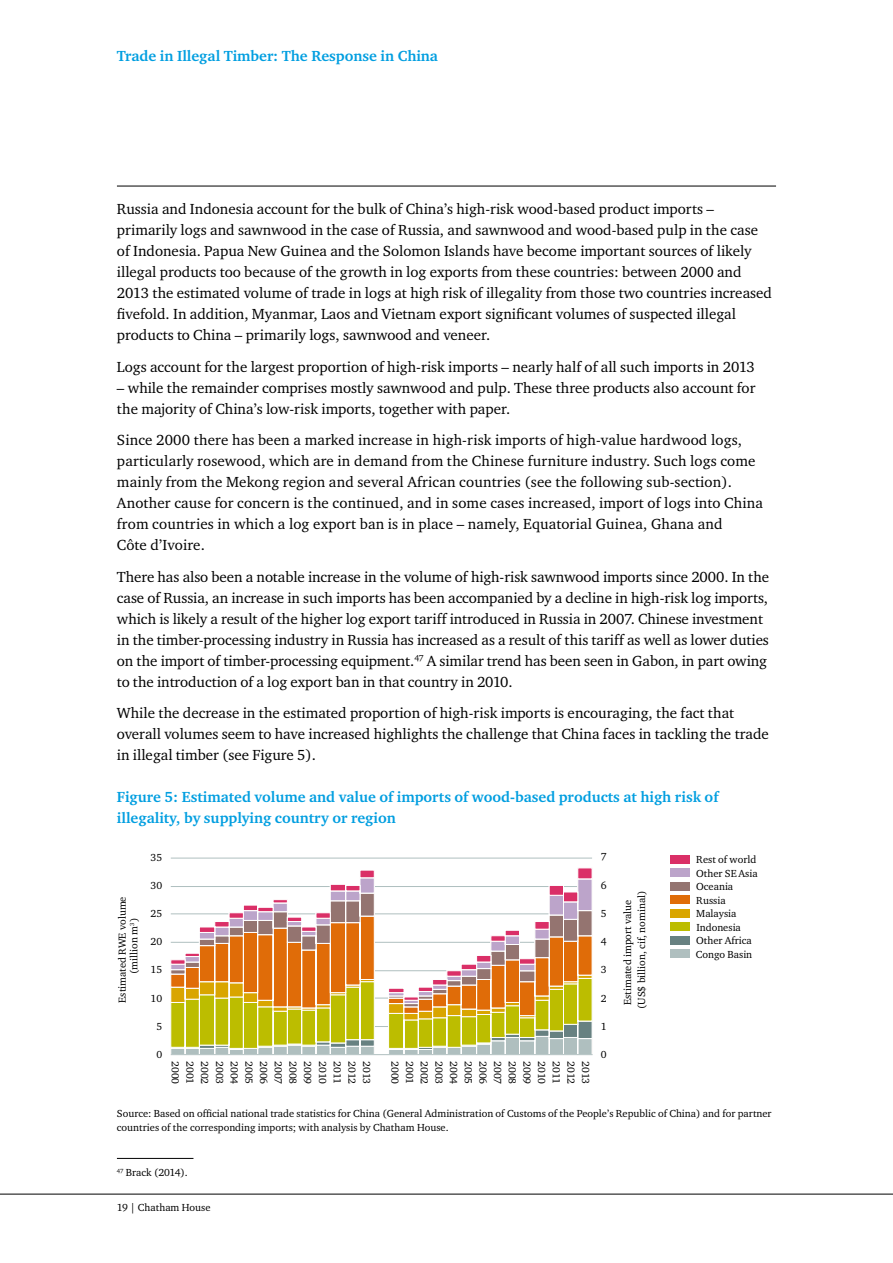
<style>
.page{position:relative;width:893px;height:1263px;background:#fff}
.page>*{position:absolute;margin:0;border:0;box-sizing:border-box;transform-origin:0 0}
.t1{font:15px/21px "Charter ITC";color:#000}
.t2{font:700 15px/21px "Charter ITC";color:#009ee0}
.t3{font:10.5px/13.5px "Charter ITC";color:#000}
.t4{font:6px "Charter ITC";color:#000}
</style>
<div class="page">
<hr style="left:117px;top:186px;width:659px;height:1px;background:#000">
<hr style="left:0;top:1194px;width:893px;height:1px;background:#000">
<hr style="left:117px;top:1158px;width:76px;height:1px;background:#000">
<div style="left:670px;top:936px;width:19px;height:8px;background:#678181"></div>
<div style="left:670px;top:909px;width:19px;height:8px;background:#d9a500"></div>
<div style="left:670px;top:895px;width:19px;height:9px;background:#e06c08"></div>
<div style="left:670px;top:868px;width:19px;height:9px;background:#bca4ca"></div>
<div style="left:670px;top:855px;width:19px;height:8px;background:#da2f67"></div>
<div style="left:670px;top:882px;width:19px;height:8px;background:#947470"></div>
<div style="left:670px;top:922px;width:19px;height:9px;background:#bcbd00"></div>
<div style="left:670px;top:949px;width:19px;height:9px;background:#afbfbf"></div>
<hr style="left:171px;top:1026px;width:421px;height:1px;background:#afbfbf">
<hr style="left:171px;top:998px;width:421px;height:1px;background:#afbfbf">
<hr style="left:171px;top:970px;width:421px;height:1px;background:#afbfbf">
<hr style="left:171px;top:942px;width:421px;height:1px;background:#afbfbf">
<hr style="left:171px;top:913px;width:421px;height:1px;background:#afbfbf">
<hr style="left:171px;top:886px;width:421px;height:1px;background:#afbfbf">
<hr style="left:171px;top:858px;width:421px;height:1px;background:#afbfbf">
<svg style="left:170px;top:870px;width:205px;height:185px"></svg>
<svg style="left:388px;top:868px;width:205px;height:186px"></svg>
<hr style="left:171px;top:1054px;width:422px;height:1px;background:#afbfbf">
<p class="t2" style="left:117px;top:45px;width:323px">Trade in Illegal Timber: The Response in China</p>
<p class="t1" style="left:117px;top:198px;width:657px">Russia and Indonesia account for the bulk of China’s high-risk wood-based product imports – primarily logs and sawnwood in the case of Russia, and sawnwood and wood-based pulp in the case of Indonesia. Papua New Guinea and the Solomon Islands have become important sources of likely illegal products too because of the growth in log exports from these countries: between 2000 and 2013 the estimated volume of trade in logs at high risk of illegality from those two countries increased fivefold. In addition, Myanmar, Laos and Vietnam export significant volumes of suspected illegal products to China – primarily logs, sawnwood and veneer.</p>
<p class="t1" style="left:117px;top:356px;width:639px">Logs account for the largest proportion of high-risk imports – nearly half of all such imports in 2013</p>
<p class="t1" style="left:117px;top:377px;width:640px">– while the remainder comprises mostly sawnwood and pulp. These three products also account for the majority of China’s low-risk imports, together with paper.</p>
<p class="t1" style="left:117px;top:429px;width:648px">Since 2000 there has been a marked increase in high-risk imports of high-value hardwood logs, particularly rosewood, which are in demand from the Chinese furniture industry. Such logs come mainly from the Mekong region and several African countries (see the following sub-section).<br>Another cause for concern is the continued, and in some cases increased, import of logs into China from countries in which a log export ban is in place – namely, Equatorial Guinea, Ghana and<br>Côte d’Ivoire.</p>
<p class="t1" style="left:117px;top:566px;width:654px">There has also been a notable increase in the volume of high-risk sawnwood imports since 2000. In the case of Russia, an increase in such imports has been accompanied by a decline in high-risk log imports, which is likely a result of the higher log export tariff introduced in Russia in 2007. Chinese investment in the timber-processing industry in Russia has increased as a result of this tariff as well as lower duties on the import of timber-processing equipment.<sup>47</sup> A similar trend has been seen in Gabon, in part owing to the introduction of a log export ban in that country in 2010.</p>
<p class="t1" style="left:117px;top:702px;width:653px">While the decrease in the estimated proportion of high-risk imports is encouraging, the fact that overall volumes seem to have increased highlights the challenge that China faces in tackling the trade in illegal timber (see Figure 5).</p>
<p class="t2" style="left:117px;top:786px;width:603px">Figure 5: Estimated volume and value of imports of wood-based products at high risk of illegality, by supplying country or region</p>
<p class="t3" style="left:116px;top:974px;width:79px;line-height:11.9px;text-indent:-29px;rotate:-90deg">Estimated RWE volume (million m )</p>
<p class="t4" style="left:128px;top:926px;width:5px;rotate:-90deg">3</p>
<p class="t3" style="left:151px;top:850px;width:13px">35</p>
<p class="t3" style="left:601px;top:850px;width:7px">7</p>
<p class="t3" style="left:151px;top:878px;width:13px">30</p>
<p class="t3" style="left:601px;top:878px;width:7px">6</p>
<p class="t3" style="left:151px;top:906px;width:13px">25</p>
<p class="t3" style="left:601px;top:906px;width:7px">5</p>
<p class="t3" style="left:151px;top:935px;width:13px">20</p>
<p class="t3" style="left:601px;top:934px;width:7px">4</p>
<p class="t3" style="left:151px;top:963px;width:13px">15</p>
<p class="t3" style="left:601px;top:963px;width:7px">3</p>
<p class="t3" style="left:151px;top:991px;width:13px">10</p>
<p class="t3" style="left:601px;top:991px;width:7px">2</p>
<p class="t3" style="left:156px;top:1019px;width:7px">5</p>
<p class="t3" style="left:601px;top:1019px;width:7px">1</p>
<p class="t3" style="left:156px;top:1047px;width:7px">0</p>
<p class="t3" style="left:601px;top:1047px;width:7px">0</p>
<p class="t3" style="left:182px;top:1061px;width:25px;rotate:90deg">2000</p>
<p class="t3" style="left:197px;top:1061px;width:25px;rotate:90deg">2001</p>
<p class="t3" style="left:212px;top:1061px;width:25px;rotate:90deg">2002</p>
<p class="t3" style="left:227px;top:1061px;width:25px;rotate:90deg">2003</p>
<p class="t3" style="left:241px;top:1061px;width:25px;rotate:90deg">2004</p>
<p class="t3" style="left:256px;top:1061px;width:25px;rotate:90deg">2005</p>
<p class="t3" style="left:271px;top:1061px;width:25px;rotate:90deg">2006</p>
<p class="t3" style="left:285px;top:1061px;width:25px;rotate:90deg">2007</p>
<p class="t3" style="left:300px;top:1061px;width:25px;rotate:90deg">2008</p>
<p class="t3" style="left:315px;top:1061px;width:25px;rotate:90deg">2009</p>
<p class="t3" style="left:330px;top:1061px;width:25px;rotate:90deg">2010</p>
<p class="t3" style="left:344px;top:1061px;width:24px;rotate:90deg">2011</p>
<p class="t3" style="left:359px;top:1061px;width:25px;rotate:90deg">2012</p>
<p class="t3" style="left:374px;top:1061px;width:25px;rotate:90deg">2013</p>
<p class="t3" style="left:402px;top:1061px;width:25px;rotate:90deg">2000</p>
<p class="t3" style="left:417px;top:1061px;width:25px;rotate:90deg">2001</p>
<p class="t3" style="left:431px;top:1061px;width:25px;rotate:90deg">2002</p>
<p class="t3" style="left:446px;top:1061px;width:25px;rotate:90deg">2003</p>
<p class="t3" style="left:461px;top:1061px;width:25px;rotate:90deg">2004</p>
<p class="t3" style="left:475px;top:1061px;width:25px;rotate:90deg">2005</p>
<p class="t3" style="left:490px;top:1061px;width:25px;rotate:90deg">2006</p>
<p class="t3" style="left:505px;top:1061px;width:25px;rotate:90deg">2007</p>
<p class="t3" style="left:519px;top:1061px;width:25px;rotate:90deg">2008</p>
<p class="t3" style="left:534px;top:1061px;width:25px;rotate:90deg">2009</p>
<p class="t3" style="left:549px;top:1061px;width:25px;rotate:90deg">2010</p>
<p class="t3" style="left:563px;top:1061px;width:24px;rotate:90deg">2011</p>
<p class="t3" style="left:578px;top:1061px;width:25px;rotate:90deg">2012</p>
<p class="t3" style="left:593px;top:1061px;width:25px;rotate:90deg">2013</p>
<p class="t3" style="left:620px;top:1009px;width:120px;line-height:14px;text-align:center;rotate:-90deg">Estimated import value (US$ billion, cif, nominal)</p>
<p class="t3" style="left:696px;top:852px;width:62px">Rest of world</p>
<p class="t3" style="left:696px;top:866px;width:63px">Other SE Asia</p>
<p class="t3" style="left:696px;top:879px;width:39px">Oceania</p>
<p class="t3" style="left:696px;top:920px;width:46px">Indonesia</p>
<p class="t3" style="left:696px;top:947px;width:58px">Congo Basin</p>
<p class="t3" style="left:696px;top:893px;width:31px">Russia</p>
<p class="t3" style="left:696px;top:906px;width:42px">Malaysia</p>
<p class="t3" style="left:696px;top:934px;width:57px">Other Africa</p>
<p class="t3" style="left:117px;top:1107px;width:656px">Source: Based on official national trade statistics for China (General Administration of Customs of the People’s Republic of China) and for partner countries of the corresponding imports; with analysis by Chatham House.</p>
<p class="t3" style="left:117px;top:1165px;width:72px"><sup>47</sup> Brack (2014).</p>
<p class="t3" style="left:117px;top:1200px;width:95px">19 | Chatham House</p>
</div>
